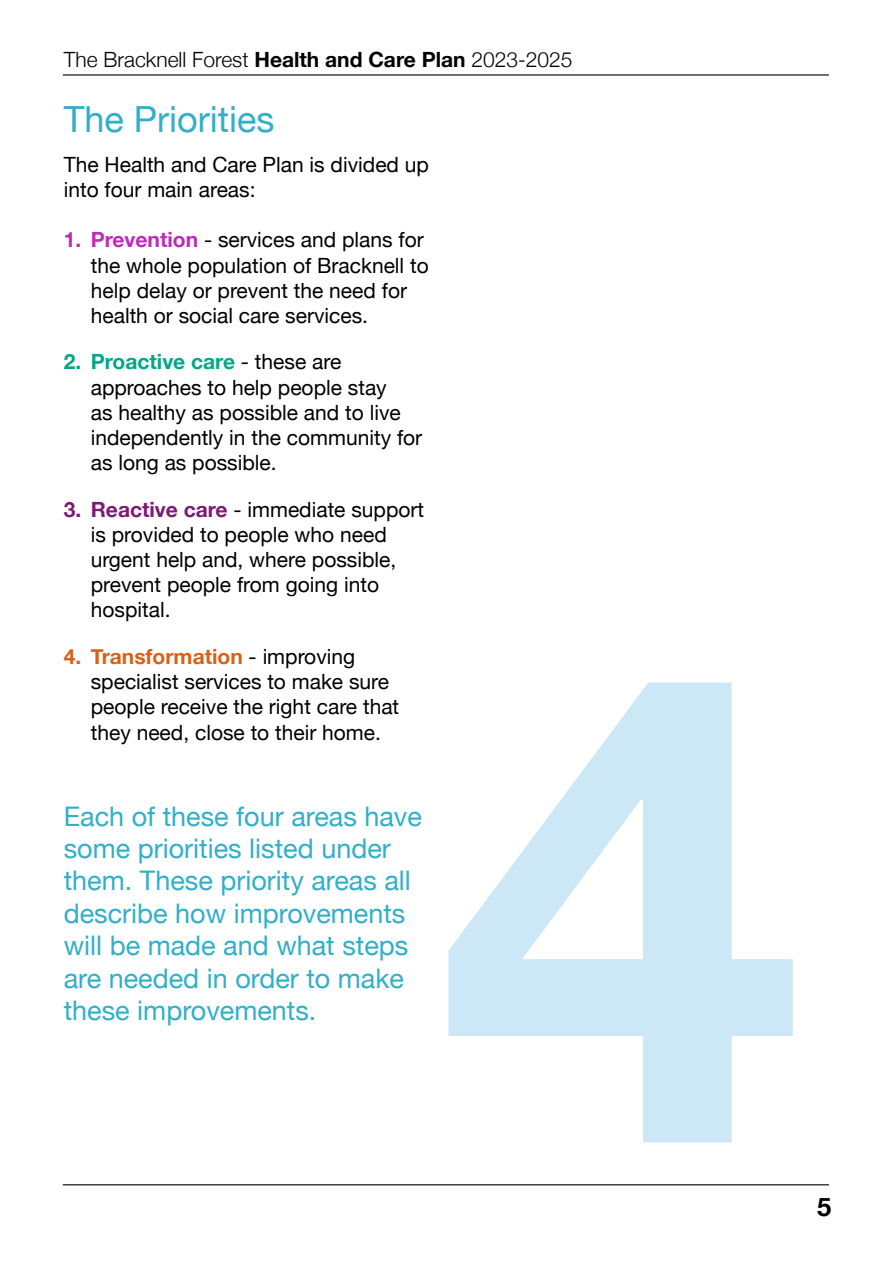
<style>
.page{position:relative;width:893px;height:1263px;background:#fff}
.page>*{position:absolute;margin:0;border:0;box-sizing:border-box;transform-origin:0 0}
.t1{font:36px "Helvetica Neue";color:#32afc9}
.Body{font:27px/32.4px "Helvetica Neue";color:#32afc9}
.t2{font:700 25.5px "Helvetica Neue";color:#000}
.Body-2{font:21px/25.2px "Helvetica Neue";color:#000}
.t3{font:300 21px "Helvetica Neue";color:#000}
.s1{font-weight:700}
.s2{font-weight:700;color:#be2ab9}
.s3{font-weight:700;color:#00a788}
.s4{font-weight:700;color:#7e1974}
.s5{font-weight:700;color:#da6016}
</style>
<div class="page">
<hr style="left:63px;top:74px;width:766px;height:2px;background:#000">
<hr style="left:63px;top:1184px;width:766px;height:1px;background:#000">
<svg style="left:448px;top:682px;width:345px;height:460px"></svg>
<p class="t3" style="left:64px;top:43px;width:510px">The Bracknell Forest <span class="s1">Health and Care Plan</span> 2023-2025</p>
<h2 class="t1" style="left:64px;top:93px;width:212px">The Priorities</h2>
<p class="Body-2" style="left:64px;top:153px;width:367px">The Health and Care Plan is divided up into four main areas:</p>
<p class="Body-2" style="left:91px;top:228px;width:339px;text-indent:-27px"><span class="s2">1. Prevention</span> - services and plans for the whole population of Bracknell to help delay or prevent the need for health or social care services.</p>
<p class="Body-2" style="left:91px;top:350px;width:333px;text-indent:-27px"><span class="s3">2. Proactive care</span> - these are approaches to help people stay<br>as healthy as possible and to live independently in the community for as long as possible.</p>
<p class="Body-2" style="left:91px;top:498px;width:335px;text-indent:-27px"><span class="s4">3. Reactive care</span> - immediate support is provided to people who need urgent help and, where possible, prevent people from going into hospital.</p>
<p class="Body-2" style="left:91px;top:645px;width:310px;text-indent:-27px"><span class="s5">4. Transformation</span> - improving specialist services to make sure people receive the right care that they need, close to their home.</p>
<p class="Body" style="left:64px;top:801px;width:360px">Each of these four areas have some priorities listed under them. These priority areas all describe how improvements will be made and what steps are needed in order to make these improvements.</p>
<p class="t2" style="left:817px;top:1186px;width:16px">5</p>
</div>
